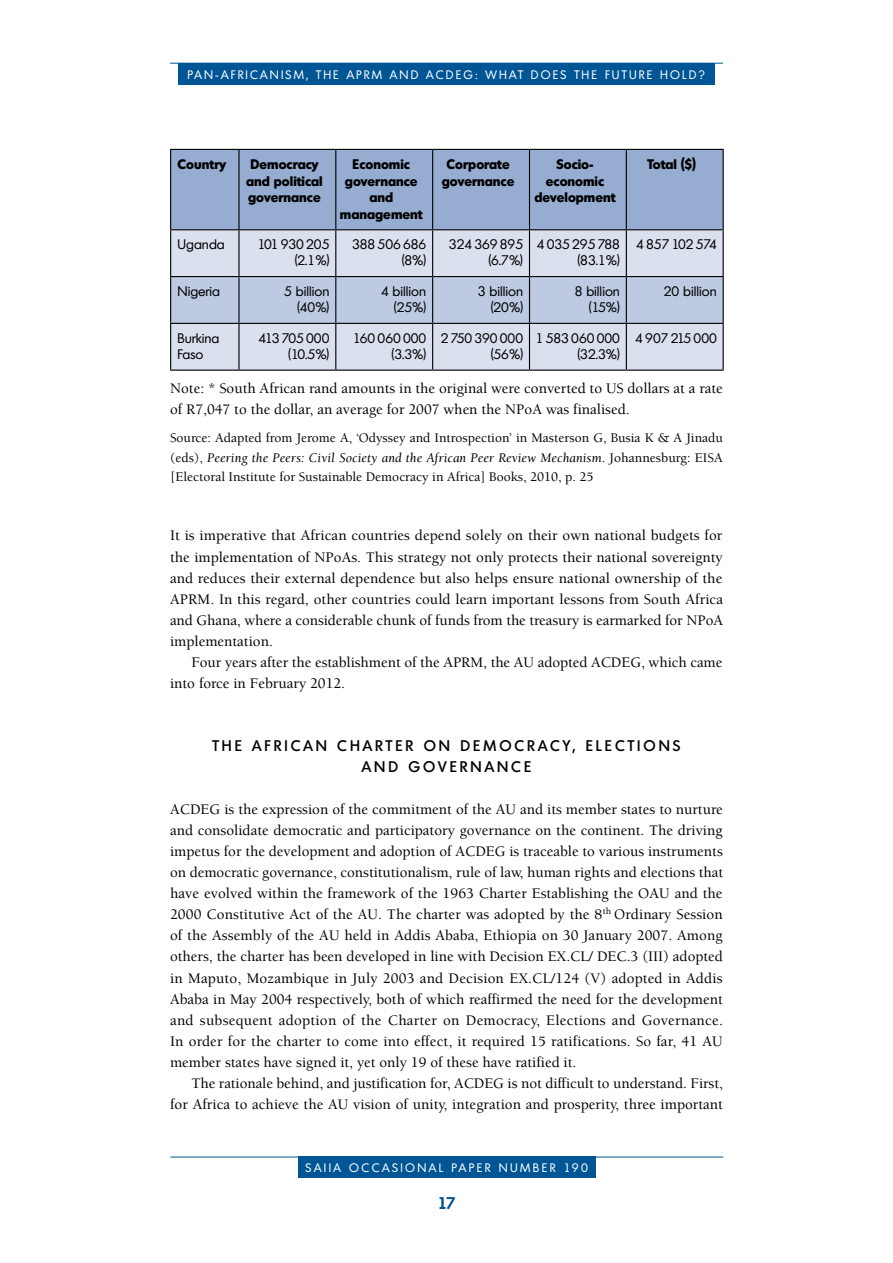
<style>
.page{position:relative;width:893px;height:1263px;background:#fff}
.page>*{position:absolute;margin:0;border:0;box-sizing:border-box;transform-origin:0 0}
.t1{font:600 16.5px "Montreal";color:#005695}
.t2{font:500 15px/21px "Berkeley Std";color:#000}
.t3{font:500 15px "Montreal";letter-spacing:.2em;color:#000}
.t4{font:500 13.5px/19.5px "Berkeley Std";color:#000;text-align:justify}
.t5{font:13.5px/16.5px "Montreal";color:#000;text-align:right}
.t6{font:700 13.5px/16.5px "Montreal";color:#000;text-align:center}
.t7{font:13.5px/16.5px "Montreal";letter-spacing:-.065em;color:#000;text-align:right}
.t8{font:12px "Montreal";letter-spacing:.18em;color:#fff}
.t9{font:12px "Montreal";letter-spacing:.2em;color:#fff}
.s1{font-weight:400;font-style:italic}
</style>
<div class="page">
<hr style="left:170px;top:63px;width:553px;height:1px;background:#005695">
<div style="left:178px;top:63px;width:536px;height:22px;background:#005695"></div>
<hr style="left:170px;top:1157px;width:553px;height:1px;background:#005695">
<div style="left:298px;top:1157px;width:298px;height:21px;background:#005695"></div>
<div style="left:171px;top:150px;width:552px;height:79px;background:#96add1"></div>
<div style="left:171px;top:230px;width:552px;height:140px;background:#dae0ee"></div>
<svg style="left:171px;top:277px;width:552px;height:46px;background:#b9c6de"></svg>
<hr style="left:170px;top:149px;width:69px;height:1px;background:#000">
<hr style="left:170px;top:150px;width:1px;height:79px;background:#000">
<hr style="left:239px;top:149px;width:97px;height:1px;background:#000">
<hr style="left:238px;top:150px;width:2px;height:79px;background:#000">
<hr style="left:336px;top:149px;width:97px;height:1px;background:#000">
<hr style="left:335px;top:150px;width:1px;height:79px;background:#000">
<hr style="left:433px;top:149px;width:96px;height:1px;background:#000">
<hr style="left:432px;top:150px;width:1px;height:79px;background:#000">
<hr style="left:529px;top:149px;width:97px;height:1px;background:#000">
<hr style="left:529px;top:150px;width:1px;height:79px;background:#000">
<hr style="left:626px;top:149px;width:98px;height:1px;background:#000">
<hr style="left:626px;top:150px;width:1px;height:79px;background:#000">
<hr style="left:723px;top:150px;width:1px;height:79px;background:#000">
<hr style="left:170px;top:229px;width:69px;height:1px;background:#000">
<hr style="left:239px;top:229px;width:97px;height:1px;background:#000">
<hr style="left:336px;top:229px;width:97px;height:1px;background:#000">
<hr style="left:433px;top:229px;width:96px;height:1px;background:#000">
<hr style="left:529px;top:229px;width:97px;height:1px;background:#000">
<hr style="left:626px;top:229px;width:98px;height:1px;background:#000">
<hr style="left:170px;top:230px;width:1px;height:46px;background:#000">
<hr style="left:238px;top:230px;width:2px;height:46px;background:#000">
<hr style="left:335px;top:230px;width:1px;height:46px;background:#000">
<hr style="left:432px;top:230px;width:1px;height:46px;background:#000">
<hr style="left:529px;top:230px;width:1px;height:46px;background:#000">
<hr style="left:626px;top:230px;width:1px;height:46px;background:#000">
<hr style="left:723px;top:230px;width:1px;height:46px;background:#000">
<hr style="left:170px;top:276px;width:69px;height:1px;background:#000">
<hr style="left:170px;top:277px;width:1px;height:46px;background:#000">
<hr style="left:239px;top:276px;width:97px;height:1px;background:#000">
<hr style="left:238px;top:277px;width:2px;height:46px;background:#000">
<hr style="left:336px;top:276px;width:97px;height:1px;background:#000">
<hr style="left:335px;top:277px;width:1px;height:46px;background:#000">
<hr style="left:433px;top:276px;width:96px;height:1px;background:#000">
<hr style="left:432px;top:277px;width:1px;height:46px;background:#000">
<hr style="left:529px;top:276px;width:97px;height:1px;background:#000">
<hr style="left:529px;top:277px;width:1px;height:46px;background:#000">
<hr style="left:626px;top:276px;width:98px;height:1px;background:#000">
<hr style="left:626px;top:277px;width:1px;height:46px;background:#000">
<hr style="left:723px;top:277px;width:1px;height:46px;background:#000">
<hr style="left:170px;top:323px;width:69px;height:1px;background:#000">
<hr style="left:170px;top:324px;width:1px;height:46px;background:#000">
<hr style="left:239px;top:323px;width:97px;height:1px;background:#000">
<hr style="left:238px;top:324px;width:2px;height:46px;background:#000">
<hr style="left:336px;top:323px;width:97px;height:1px;background:#000">
<hr style="left:335px;top:324px;width:1px;height:46px;background:#000">
<hr style="left:433px;top:323px;width:96px;height:1px;background:#000">
<hr style="left:432px;top:324px;width:1px;height:46px;background:#000">
<hr style="left:529px;top:323px;width:97px;height:1px;background:#000">
<hr style="left:529px;top:324px;width:1px;height:46px;background:#000">
<hr style="left:626px;top:323px;width:98px;height:1px;background:#000">
<hr style="left:626px;top:324px;width:1px;height:46px;background:#000">
<hr style="left:723px;top:324px;width:1px;height:46px;background:#000">
<hr style="left:170px;top:370px;width:69px;height:1px;background:#000">
<hr style="left:239px;top:370px;width:97px;height:1px;background:#000">
<hr style="left:336px;top:370px;width:97px;height:1px;background:#000">
<hr style="left:433px;top:370px;width:96px;height:1px;background:#000">
<hr style="left:529px;top:370px;width:97px;height:1px;background:#000">
<hr style="left:626px;top:370px;width:98px;height:1px;background:#000">
<p class="t8" style="left:187px;top:67px;width:249px">PAN-AFRICANISM, THE APRM AND ACDE</p>
<p class="t8" style="left:463px;top:67px;width:243px">G: WHAT DOES THE FUTURE HOLD?</p>
<p class="t6" style="left:178px;top:155px;width:50px">Country</p>
<p class="t6" style="left:246px;top:155px;width:78px">Democracy and political governance</p>
<p class="t6" style="left:340px;top:155px;width:84px">Economic governance and management</p>
<p class="t6" style="left:442px;top:155px;width:74px">Corporate governance</p>
<p class="t6" style="left:534px;top:155px;width:83px">Socio&shy;economic development</p>
<p class="t6" style="left:647px;top:155px;width:50px">Total ($)</p>
<p class="t5" style="left:178px;top:236px;width:49px">UGANDA</p>
<p class="t5" style="left:258px;top:236px;width:73px">101 930 205 (2.1%)</p>
<p class="t5" style="left:352px;top:236px;width:76px">388 506 686 (8%)</p>
<p class="t5" style="left:449px;top:236px;width:76px">324 369 895 (6.7%)</p>
<p class="t5" style="left:537px;top:236px;width:85px">4 035 295 788 (83.1%)</p>
<p class="t5" style="left:636px;top:236px;width:82px">4 857 102 574</p>
<p class="t5" style="left:178px;top:282px;width:44px">NIGERIA</p>
<p class="t5" style="left:284px;top:282px;width:47px">5 BILLION (40%)</p>
<p class="t5" style="left:381px;top:282px;width:47px">4 BILLION (25%)</p>
<p class="t5" style="left:478px;top:282px;width:47px">3 BILLION (20%)</p>
<p class="t5" style="left:575px;top:282px;width:47px">8 BILLION (15%)</p>
<p class="t5" style="left:664px;top:282px;width:55px">20 BILLION</p>
<p class="t5" style="left:178px;top:329px;width:43px;text-align:left">BURKINA<br>FASO</p>
<p class="t7" style="left:259px;top:329px;width:72px">413 705 000 (10.5%)</p>
<p class="t5" style="left:353px;top:329px;width:75px">160 060 000 (3.3%)</p>
<p class="t5" style="left:441px;top:329px;width:84px">2 750 390 000 (56%)</p>
<p class="t5" style="left:536px;top:329px;width:86px">1 583 060 000 (32.3%)</p>
<p class="t5" style="left:635px;top:329px;width:83px">4 907 215 000</p>
<p class="t2" style="left:170px;top:378px;width:554px">Note: * South African rand amounts in the original were converted to US dollars at a rate of R7,047 to the dollar, an average for 2007 when the NPoA was finalised.</p>
<p class="t4" style="left:170px;top:428px;width:554px">Source: Adapted from Jerome A, ‘Odyssey and Introspection’ in Masterson G, Busia K &amp; A Jinadu (eds), <span class="s1">Peering the Peers: Civil Society and the African Peer Review Mechanism</span>. Johannesburg: EISA [Electoral Institute for Sustainable Democracy in Africa] Books, 2010, p. 25</p>
<p class="t2" style="left:170px;top:526px;width:554px;text-align:justify">It is imperative that African countries depend solely on their own national budgets for the implementation of NPoAs. This strategy not only protects their national sovereignty and reduces their external dependence but also helps ensure national ownership of the APRM. In this regard, other countries could learn important lessons from South Africa and Ghana, where a considerable chunk of funds from the treasury is earmarked for NPoA implementation.</p>
<p class="t2" style="left:170px;top:652px;width:554px;text-indent:21px">Four years after the establishment of the APRM, the AU adopted ACDEG, which came into force in February 2012.</p>
<p class="t3" style="left:212px;top:736px;width:11px">THE</p>
<p class="t3" style="left:252px;top:736px;width:134px">AFRICAN CH ARTER</p>
<p class="t3" style="left:424px;top:736px;width:14px">ON</p>
<p class="t3" style="left:460px;top:736px;width:14px">DEMOCR</p>
<p class="t3" style="left:538px;top:736px;width:78px">ACY , ELECT</p>
<p class="t3" style="left:637px;top:736px;width:45px">ION S</p>
<p class="t3" style="left:362px;top:757px;width:25px">AND</p>
<p class="t3" style="left:408px;top:757px;width:14px">GOVERN</p>
<p class="t3" style="left:485px;top:757px;width:25px">ANCE</p>
<p class="t2" style="left:170px;top:799px;width:555px;text-align:justify">ACDEG is the expression of the commitment of the AU and its member states to nurture and consolidate democratic and participatory governance on the continent. The driving impetus for the development and adoption of ACDEG is traceable to various instruments on democratic governance, constitutionalism, rule of law, human rights and elections that have evolved within the framework of the 1963 Charter Establishing the OAU and the 2000 Constitutive Act of the AU. The charter was adopted by the 8<sup>th</sup> Ordinary Session of the Assembly of the AU held in Addis Ababa, Ethiopia on 30 January 2007. Among others, the charter has been developed in line with Decision EX.CL/ DEC.3 (III) adopted in Maputo, Mozambique in July 2003 and Decision EX.CL/124 (V) adopted in Addis Ababa in May 2004 respectively, both of which reaffirmed the need for the development and subsequent adoption of the Charter on Democracy, Elections and Governance.<br>In order for the charter to come into effect, it required 15 ratifications. So far, 41 AU member states have signed it, yet only 19 of these have ratified it.</p>
<p class="t2" style="left:170px;top:1073px;width:554px;text-align:right">The rationale behind, and justification for, ACDEG is not difficult to understand. First, for Africa to achieve the AU vision of unity, integration and prosperity, three important</p>
<p class="t9" style="left:306px;top:1160px;width:284px">SAIIA OCCASIONAL PAPER NUMBER 190</p>
<p class="t1" style="left:437px;top:1192px;width:20px">17</p>
</div>
